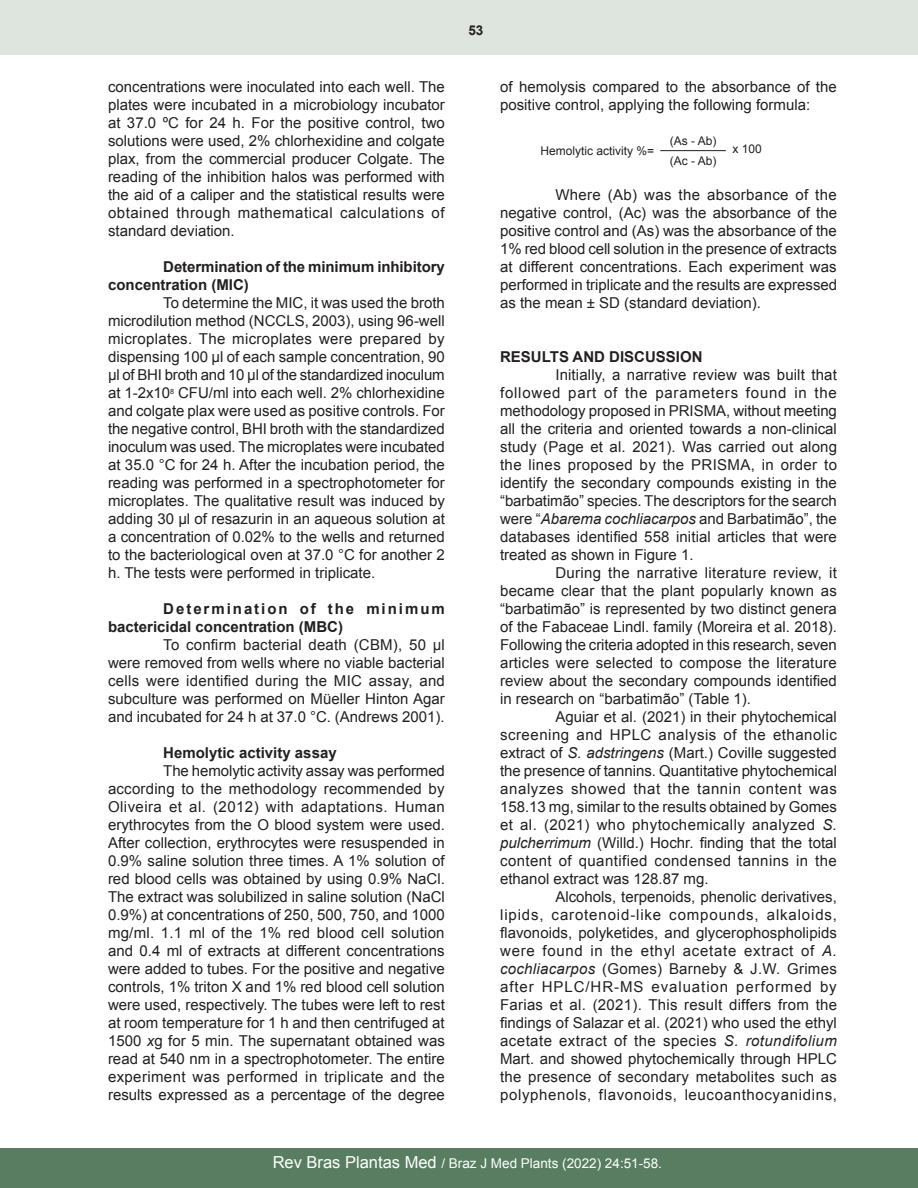
<style>
.page{position:relative;width:918px;height:1188px;background:#fff}
.page>*{position:absolute;margin:0;border:0;box-sizing:border-box;transform-origin:0 0}
.a-texto{font:15px/18px "Arial";color:#231f20;text-align:justify}
.a-texto-2{font:700 15px/18px "Arial";color:#231f20}
.t1{font:13.5px "Arial";color:#fff}
.t2{font:700 13.5px "Arial";color:#231f20}
.t3{font:12px "Arial";color:#231f20}
.s1{font-style:italic}
.s2{font-size:16.5px}
</style>
<div class="page">
<div style="left:0;top:0;width:918px;height:55px;background:#dee5df"></div>
<div style="left:0;top:1148px;width:918px;height:40px;background:#597d61"></div>
<hr style="left:660px;top:150px;width:66px;height:1px;background:#231f20">
<p class="a-texto" style="left:108px;top:78px;width:338px">concentrations were inoculated into each well. The plates were incubated in a microbiology incubator at 37.0 ºC for 24 h. For the positive control, two solutions were used, 2% chlorhexidine and colgate plax, from the commercial producer Colgate. The reading of the inhibition halos was performed with the aid of a caliper and the statistical results were obtained through mathematical calculations of standard deviation.</p>
<p class="a-texto-2" style="left:108px;top:258px;width:338px;text-indent:55px">Determination of the minimum inhibitory concentration (MIC)</p>
<p class="a-texto" style="left:108px;top:294px;width:338px;text-indent:55px">To determine the MIC, it was used the broth microdilution method (NCCLS, 2003), using 96-well microplates. The microplates were prepared by dispensing 100 µl of each sample concentration, 90 µl of BHI broth and 10 µl of the standardized inoculum at 1-2x10<sup>8</sup> CFU/ml into each well. 2% chlorhexidine and colgate plax were used as positive controls. For the negative control, BHI broth with the standardized inoculum was used. The microplates were incubated at 35.0 °C for 24 h. After the incubation period, the reading was performed in a spectrophotometer for microplates. The qualitative result was induced by adding 30 µl of resazurin in an aqueous solution at a concentration of 0.02% to the wells and returned to the bacteriological oven at 37.0 °C for another 2 h. The tests were performed in triplicate.</p>
<p class="a-texto-2" style="left:108px;top:600px;width:338px;text-indent:55px">Determination of the minimum bactericidal concentration (MBC)</p>
<p class="a-texto" style="left:108px;top:636px;width:338px;text-indent:55px">To confirm bacterial death (CBM), 50 µl were removed from wells where no viable bacterial cells were identified during the MIC assay, and subculture was performed on Müeller Hinton Agar and incubated for 24 h at 37.0 °C. (Andrews 2001).</p>
<p class="a-texto-2" style="left:163px;top:744px;width:175px">Hemolytic activity assay</p>
<p class="a-texto" style="left:108px;top:762px;width:339px;text-indent:55px">The hemolytic activity assay was performed according to the methodology recommended by Oliveira et al. (2012) with adaptations. Human erythrocytes from the O blood system were used.<br>After collection, erythrocytes were resuspended in 0.9% saline solution three times. A 1% solution of red blood cells was obtained by using 0.9% NaCl.<br>The extract was solubilized in saline solution (NaCl 0.9%) at concentrations of 250, 500, 750, and 1000 mg/ml. 1.1 ml of the 1% red blood cell solution and 0.4 ml of extracts at different concentrations were added to tubes. For the positive and negative controls, 1% triton X and 1% red blood cell solution were used, respectively. The tubes were left to rest at room temperature for 1 h and then centrifuged at 1500 <span class="s1">x</span>g for 5 min. The supernatant obtained was read at 540 nm in a spectrophotometer. The entire experiment was performed in triplicate and the results expressed as a percentage of the degree</p>
<p class="t2" style="left:468px;top:21px;width:17px">53</p>
<p class="a-texto" style="left:500px;top:78px;width:338px">of hemolysis compared to the absorbance of the positive control, applying the following formula:</p>
<p class="t3" style="left:670px;top:133px;width:48px">(As - Ab)</p>
<p class="t3" style="left:670px;top:153px;width:48px">(Ac - Ab)</p>
<p class="t3" style="left:541px;top:143px;width:115px">Hemolytic activity %=</p>
<p class="t3" style="left:733px;top:141px;width:31px">x 100</p>
<p class="a-texto" style="left:500px;top:186px;width:339px;text-indent:55px">Where (Ab) was the absorbance of the negative control, (Ac) was the absorbance of the positive control and (As) was the absorbance of the 1% red blood cell solution in the presence of extracts at different concentrations. Each experiment was performed in triplicate and the results are expressed as the mean ± SD (standard deviation).</p>
<p class="a-texto-2" style="left:500px;top:348px;width:204px">RESULTS AND DISCUSSION</p>
<p class="a-texto" style="left:500px;top:366px;width:338px;text-indent:55px">Initially, a narrative review was built that followed part of the parameters found in the methodology proposed in PRISMA, without meeting all the criteria and oriented towards a non-clinical study (Page et al. 2021). Was carried out along the lines proposed by the PRISMA, in order to identify the secondary compounds existing in the “barbatimão” species. The descriptors for the search were “<span class="s1">Abarema cochliacarpos</span> and Barbatimão”, the databases identified 558 initial articles that were treated as shown in Figure 1.</p>
<p class="a-texto" style="left:500px;top:564px;width:338px;text-indent:55px">During the narrative literature review, it became clear that the plant popularly known as “barbatimão” is represented by two distinct genera of the Fabaceae Lindl. family (Moreira et al. 2018).<br>Following the criteria adopted in this research, seven articles were selected to compose the literature review about the secondary compounds identified in research on “barbatimão” (Table 1).</p>
<p class="a-texto" style="left:500px;top:708px;width:338px;text-indent:55px">Aguiar et al. (2021) in their phytochemical screening and HPLC analysis of the ethanolic extract of <span class="s1">S. adstringens</span> (Mart.) Coville suggested the presence of tannins. Quantitative phytochemical analyzes showed that the tannin content was 158.13 mg, similar to the results obtained by Gomes et al. (2021) who phytochemically analyzed <span class="s1">S. pulcherrimum</span> (Willd.) Hochr. finding that the total content of quantified condensed tannins in the ethanol extract was 128.87 mg.</p>
<p class="a-texto" style="left:500px;top:888px;width:339px;text-indent:55px">Alcohols, terpenoids, phenolic derivatives, lipids, carotenoid-like compounds, alkaloids, flavonoids, polyketides, and glycerophospholipids were found in the ethyl acetate extract of <span class="s1">A. cochliacarpos</span> (Gomes) Barneby &amp; J.W. Grimes after HPLC/HR-MS evaluation performed by Farias et al. (2021). This result differs from the findings of Salazar et al. (2021) who used the ethyl acetate extract of the species <span class="s1">S. rotundifolium </span>Mart. and showed phytochemically through HPLC the presence of secondary metabolites such as polyphenols, flavonoids, leucoanthocyanidins,</p>
<p class="t1" style="left:273px;top:1154px;width:391px"><span class="s2">Rev Bras Plantas Med</span> / Braz J Med Plants (2022) 24:51-58.</p>
</div>
